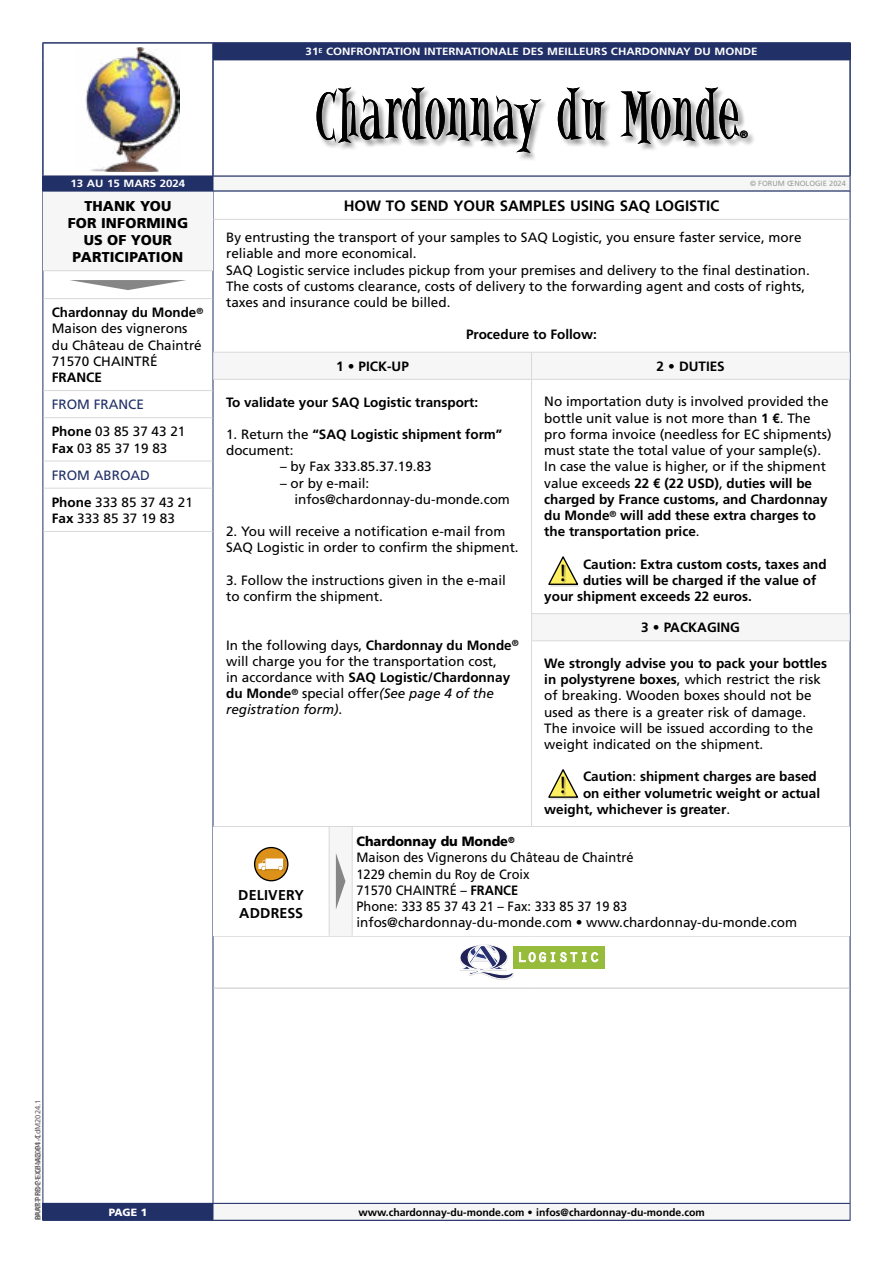
<style>
.page{position:relative;width:893px;height:1263px;background:#fff}
.page>*{position:absolute;margin:0;border:0;box-sizing:border-box;transform-origin:0 0}
.t1{font:66px "Alleycat ICG";letter-spacing:-.02em;color:#000;scale:.8 1}
.t2{font:24.15px "Myriad";color:#000}
.t3{font:700 15px "Frutiger";color:#000}
.t4{font:900 14.25px/17.1px "Frutiger";letter-spacing:.01em;color:#000;text-align:center}
.t5{font:700 14.25px/17.1px "Frutiger";letter-spacing:.01em;color:#000}
.t6{font:13.5px/16.2px "Frutiger";color:#000}
.t7{font:700 13.5px/16.2px "Frutiger";color:#000}
.t8{font:13.5px/16.2px "Frutiger";color:#000;scale:.95 1}
.t9{font:13.5px/27.2px "Frutiger";color:#213067}
.t10{font:700 10.5px "Frutiger";color:#fff;scale:1.1 1}
.t11{font:700 10.5px "Frutiger";color:#000}
.t12{font:900 10.5px "Frutiger";color:#fff}
.t13{font:7.5px "Frutiger";color:#636363}
.t14{font:7.5px "Frutiger";color:#9c9b9b}
.s1{font-weight:700}
.s2{font-weight:700;color:#000}
.s3{color:#000}
.s4{color:#213067}
.s5{font-weight:400}
.s6{font-style:italic}
.s7{font-weight:900}
</style>
<div class="page">
<hr style="left:43px;top:191px;width:1px;height:1016px;background:#213067">
<hr style="left:213px;top:191px;width:1px;height:1016px;background:#213067">
<hr style="left:850px;top:191px;width:1px;height:1016px;background:#213067">
<div style="left:43px;top:191px;width:170px;height:80px;background:#f6f6f6"></div>
<hr style="left:43px;top:390px;width:170px;height:1px;background:#d9d9d9">
<hr style="left:43px;top:417px;width:170px;height:1px;background:#d9d9d9">
<hr style="left:43px;top:461px;width:170px;height:1px;background:#d9d9d9">
<hr style="left:43px;top:488px;width:170px;height:1px;background:#d9d9d9">
<hr style="left:43px;top:531px;width:170px;height:1px;background:#d9d9d9">
<hr style="left:43px;top:270px;width:170px;height:1px;background:#d9d9d9">
<hr style="left:43px;top:298px;width:170px;height:1px;background:#d9d9d9">
<svg style="left:70px;top:280px;width:116px;height:10px"></svg>
<svg style="left:213px;top:353px;width:637px;height:288px"></svg>
<hr style="left:213px;top:352px;width:318px;height:1px;background:#d9d9d9">
<hr style="left:531px;top:352px;width:319px;height:1px;background:#d9d9d9">
<hr style="left:213px;top:379px;width:318px;height:1px;background:#d9d9d9">
<hr style="left:531px;top:379px;width:319px;height:1px;background:#d9d9d9">
<hr style="left:531px;top:613px;width:319px;height:1px;background:#d9d9d9">
<hr style="left:531px;top:640px;width:319px;height:1px;background:#d9d9d9">
<hr style="left:213px;top:219px;width:318px;height:1px;background:#d9d9d9">
<hr style="left:531px;top:219px;width:319px;height:1px;background:#d9d9d9">
<hr style="left:213px;top:826px;width:318px;height:1px;background:#d9d9d9">
<hr style="left:531px;top:826px;width:319px;height:1px;background:#d9d9d9">
<hr style="left:213px;top:988px;width:318px;height:1px;background:#c5c5c5">
<hr style="left:531px;top:988px;width:319px;height:1px;background:#c5c5c5">
<svg style="left:531px;top:353px;width:1px;height:26px"></svg>
<hr style="left:531px;top:380px;width:1px;height:233px;background:#d9d9d9">
<svg style="left:531px;top:614px;width:1px;height:26px"></svg>
<hr style="left:531px;top:641px;width:1px;height:185px;background:#d9d9d9">
<svg style="left:548px;top:556px;width:32px;height:31px"></svg>
<svg style="left:548px;top:769px;width:31px;height:31px"></svg>
<div style="left:213px;top:827px;width:116px;height:109px;background:#fff"></div>
<div style="left:329px;top:827px;width:23px;height:109px;background:#f6f6f6"></div>
<hr style="left:329px;top:827px;width:1px;height:108px;background:#d9d9d9">
<hr style="left:352px;top:827px;width:1px;height:108px;background:#d9d9d9">
<svg style="left:254px;top:846px;width:35px;height:36px"></svg>
<svg style="left:255px;top:847px;width:33px;height:34px"></svg>
<div style="left:254px;top:847px;width:34px;height:34px;border:1px solid #000;border-radius:50%"></div>
<svg style="left:258px;top:858px;width:27px;height:14px"></svg>
<svg style="left:336px;top:854px;width:9px;height:55px"></svg>
<div style="left:513px;top:946px;width:91px;height:22px;background:#97bb3a"></div>
<svg style="left:460px;top:944px;width:138px;height:36px"></svg>
<hr style="left:42px;top:1203px;width:171px;height:1px;background:#213067">
<hr style="left:42px;top:1220px;width:171px;height:1px;background:#213067">
<div style="left:213px;top:43px;width:637px;height:17px;background:#213067"></div>
<div style="left:43px;top:176px;width:170px;height:15px;background:#213067"></div>
<div style="left:213px;top:176px;width:637px;height:15px;background:#f6f6f6"></div>
<hr style="left:43px;top:43px;width:170px;height:1px;background:#213067">
<svg style="left:43px;top:43px;width:1px;height:17px"></svg>
<svg style="left:850px;top:43px;width:1px;height:16px"></svg>
<hr style="left:43px;top:60px;width:1px;height:116px;background:#213067">
<hr style="left:213px;top:60px;width:1px;height:116px;background:#213067">
<hr style="left:850px;top:60px;width:1px;height:116px;background:#213067">
<hr style="left:213px;top:176px;width:637px;height:1px;background:#213067">
<svg style="left:213px;top:177px;width:1px;height:13px"></svg>
<svg style="left:850px;top:177px;width:1px;height:13px"></svg>
<hr style="left:213px;top:190px;width:637px;height:1px;background:#213067">
<img style="left:85px;top:47px;width:94px;height:125px">
<div style="left:315px;top:87px;width:441px;height:74px;background:#000;opacity:.25"></div>
<div style="left:43px;top:1203px;width:170px;height:17px;background:#213067"></div>
<div style="left:213px;top:1203px;width:637px;height:17px;background:#f6f6f6"></div>
<svg style="left:42px;top:1204px;width:1px;height:16px"></svg>
<hr style="left:213px;top:1203px;width:637px;height:1px;background:#213067">
<svg style="left:213px;top:1204px;width:1px;height:16px"></svg>
<svg style="left:850px;top:1204px;width:1px;height:16px"></svg>
<hr style="left:213px;top:1220px;width:637px;height:1px;background:#213067">
<p class="t10" style="left:296px;top:45px;width:431px">31<sup>ST</sup> INTERNATIONAL COMPETITION BETWE N THE B ST CHARDON AY IN THE WORLD</p>
<p class="t10" style="left:306px;top:45px;width:412px">31<sup>E</sup> CONFRONTATION INTERNATIONALE DES MEILLEURS CHARDONNAY DU MONDE</p>
<h1 class="t1" style="left:314px;top:77px;width:534px">Chardonnay du Monde</h1>
<p class="t11" style="left:740px;top:128px;width:10px">®</p>
<p class="t10" style="left:74px;top:177px;width:18px">March</p>
<p class="t10" style="left:120px;top:177px;width:58px">13-15, 2024</p>
<p class="t10" style="left:70px;top:178px;width:57px">13 au 15 mars</p>
<p class="t10" style="left:160px;top:178px;width:25px">2024</p>
<p class="t14" style="left:750px;top:179px;width:97px">© FORUM ŒNOLOGIE 2024</p>
<p class="t4" style="left:68px;top:197px;width:122px">THANK YOU<br>FOR INFORMING<br>US OF YOUR<br>PARTICIPATION</p>
<p class="t6" style="left:52px;top:304px;width:153px"><span class="s1">Chardonnay du Monde</span><sup>®<br></sup>Maison des vignerons du Château de Chaintré<br>71570 CHAINTRÉ</p>
<p class="t7" style="left:52px;top:369px;width:52px">FRANCE</p>
<p class="t9" style="left:52px;top:391px;width:135px">FROM FRANCE<br><span class="s2">Phone</span> <span class="s3">03 85 37 43 21</span></p>
<p class="t6" style="left:52px;top:434px;width:143px;line-height:27.2px"><span class="s1">Fax</span> 03 85 37 19 83<br><span class="s4">FROM ABROAD<br></span><span class="s1">Phone</span> 333 85 37 43 21</p>
<p class="t6" style="left:52px;top:510px;width:125px"><span class="s1">Fax</span> 333 85 37 19 83</p>
<p class="t3" style="left:344px;top:197px;width:328px">HOW TO SEND YOUR SAMPLES USING SAQ Logistic</p>
<p class="t6" style="left:226px;top:229px;width:585px">By entrusting the transport of your samples to SAQ Logistic, you ensure faster service, more reliable and more economical.<br>SAQ Logistic service includes pickup from your premises and delivery to the final destination.<br>The costs of customs clearance, costs of delivery to the forwarding agent and costs of rights, taxes and insurance could be billed.</p>
<p class="t7" style="left:466px;top:327px;width:132px">Procedure to Follow:</p>
<p class="t7" style="left:336px;top:358px;width:74px">1 • PICK-UP</p>
<p class="t7" style="left:656px;top:358px;width:70px">2 • DUTIES</p>
<p class="t7" style="left:226px;top:394px;width:254px">To validate your SAQ Logistic transport:</p>
<p class="t7" style="left:226px;top:426px;width:278px"><span class="s5">1. Return the</span> “SAQ Logistic shipment form” <span class="s5">document:</span></p>
<p class="t6" style="left:280px;top:459px;width:153px">– by Fax 333.85.37.19.83</p>
<p class="t6" style="left:294px;top:475px;width:217px;text-indent:-14px">– or by e-mail: infos@chardonnay-du-monde.com</p>
<p class="t6" style="left:226px;top:523px;width:294px">2. You will receive a notification e-mail from<br>SAQ Logistic in order to confirm the shipment.</p>
<p class="t6" style="left:226px;top:572px;width:281px">3. Follow the instructions given in the e-mail to confirm the shipment.</p>
<p class="t6" style="left:226px;top:637px;width:294px">In the following days, <span class="s1">Chardonnay du Monde</span><sup>® </sup>will charge you for the transportation cost,<br>in accordance with <span class="s1">SAQ Logistic/Chardonnay du Monde</span><sup>®</sup> special offer<span class="s6">(See page 4 of the registration form)</span>.</p>
<p class="t6" style="left:544px;top:394px;width:289px">No importation duty is involved provided the bottle unit value is not more than <span class="s1">1 €</span>. The pro forma invoice (needless for EC shipments) must state the total value of your sample(s).<br>In case the value is higher, or if the shipment value exceeds <span class="s1">22 € (22 USD)</span>, <span class="s1">duties will be charged by France customs, and Chardonnay du Monde</span><sup>®</sup> <span class="s1">will add these extra charges to the transportation price</span>.</p>
<h2 class="t2" style="left:560px;top:560px;width:7px">!</h2>
<p class="t7" style="left:583px;top:556px;width:245px">Caution: Extra custom costs, taxes and</p>
<p class="t7" style="left:583px;top:572px;width:235px">duties will be charged if the value of</p>
<p class="t7" style="left:544px;top:588px;width:209px">your shipment exceeds 22 euros.</p>
<p class="t7" style="left:641px;top:620px;width:100px">3 • PACKAGING</p>
<p class="t6" style="left:544px;top:655px;width:284px"><span class="s1">We strongly advise you to pack your bottles in polystyrene boxes</span>, which restrict the risk of breaking. Wooden boxes should not be used as there is a greater risk of damage.<br>The invoice will be issued according to the weight indicated on the shipment.</p>
<h2 class="t2" style="left:560px;top:773px;width:7px">!</h2>
<p class="t7" style="left:583px;top:769px;width:235px">Caution<span class="s5">:</span> shipment charges are based</p>
<p class="t7" style="left:583px;top:785px;width:239px">on either volumetric weight or actual</p>
<p class="t7" style="left:544px;top:801px;width:187px">weight, whichever is greater<span class="s5">.</span></p>
<p class="t5" style="left:238px;top:887px;width:67px">DELIVERY<br>ADDRESS</p>
<p class="t8" style="left:356px;top:833px;width:465px"><span class="s7">Chardonnay du Monde</span><sup>®<br></sup>Maison des Vignerons du Château de Chaintré<br>1229 chemin du Roy de Croix<br>71570 CHAINTRÉ – <span class="s1">FRANCE<br></span>Phone: 333 85 37 43 21 – Fax: 333 85 37 19 83 infos@chardonnay-du-monde.com • www.chardonnay-du-monde.com</p>
<p class="t13" style="left:33px;top:1220px;width:122px;rotate:-90deg">PART-PROC-EXP-AG-P1-CdM2024.1</p>
<p class="t13" style="left:33px;top:1220px;width:87px;rotate:-90deg">BPART-FR-P1-CdM2004.1</p>
<p class="t12" style="left:109px;top:1206px;width:40px">PAGE 1</p>
<p class="t11" style="left:358px;top:1206px;width:348px">www.chardonnay-du-monde.com • infos@chardonnay-du-monde.com</p>
</div>
